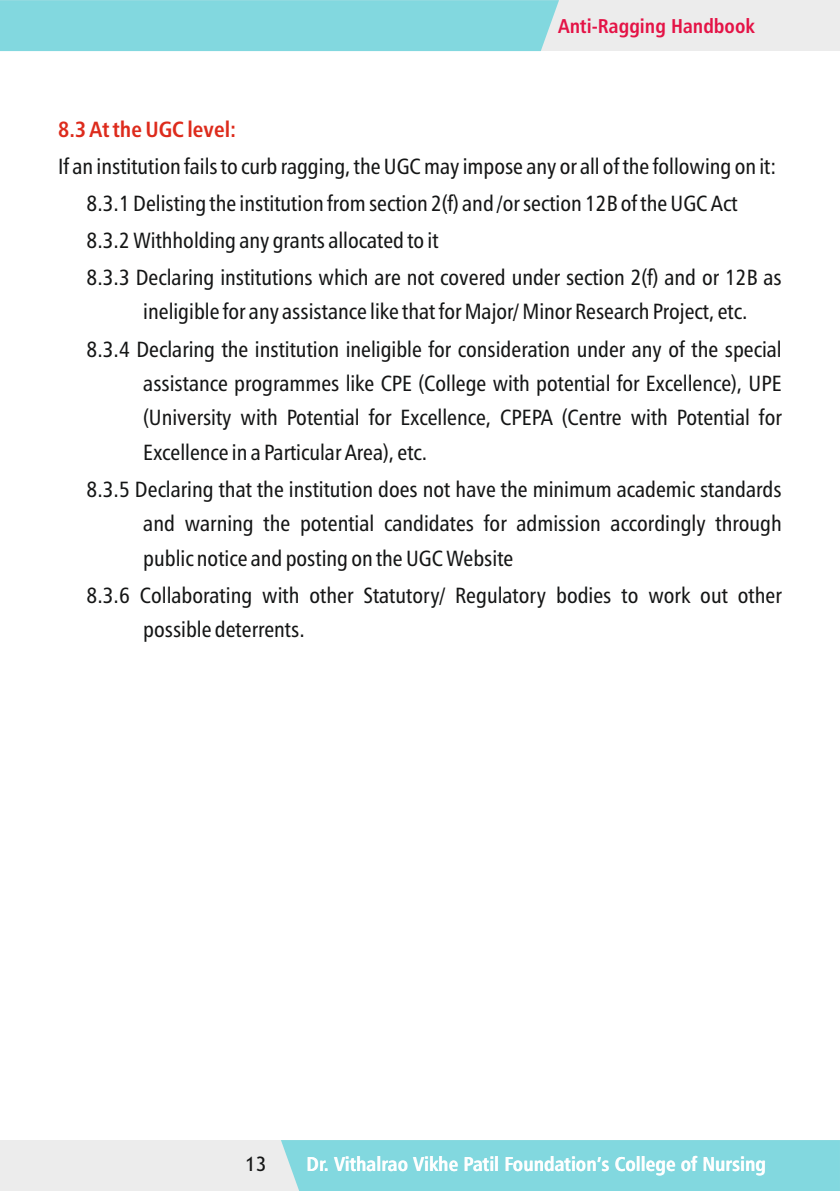
<style>
.page{position:relative;width:840px;height:1191px;background:#fff}
.page>*{position:absolute;margin:0;border:0;box-sizing:border-box;transform-origin:0 0}
.t1{font:22px/34.4px "Humanist 777 BT Roman Condensed B";color:#151616}
.t2{font:22px "Humanist 777 BT Bold Condensed B";color:#dd2b1c}
.t3{font:20px "Humanist 777 BT Bold Condensed B";color:#fff}
.t4{font:20px "Humanist 777 BT Bold Condensed B";color:#e41346}
.t5{font:20px "Trebuchet MS";color:#151616}
</style>
<div class="page">
<div style="left:0;top:0;width:839px;height:51px;background:#ececec"></div>
<div style="left:0;top:0;width:558px;height:51px;background:#82d8df"></div>
<div style="left:0;top:1140px;width:839px;height:51px;background:#ececec"></div>
<div style="left:281px;top:1140px;width:558px;height:51px;background:#82d8df"></div>
<p class="t4" style="left:558px;top:18px;width:198px">Anti-Ragging Handbook</p>
<p class="t2" style="left:58px;top:120px;width:179px">8.3 At the UGC level:</p>
<p class="t1" style="left:86px;top:149px;width:696px;line-height:37px;text-indent:-28px">If an institution fails to curb ragging, the UGC may impose any or all of the following on it:<br>8.3.1 Delisting the institution from section 2(f) and /or section 12B of the UGC Act 8.3.2 Withholding any grants allocated to it<br>8.3.3 Declaring institutions which are not covered under section 2(f) and or 12B as</p>
<p class="t1" style="left:86px;top:295px;width:696px;line-height:37px;text-indent:57px">ineligible for any assistance like that for Major/ Minor Research Project, etc.<br>8.3.4 Declaring the institution ineligible for consideration under any of the special</p>
<p class="t1" style="left:143px;top:368px;width:639px;text-align:justify">assistance programmes like CPE (College with potential for Excellence), UPE (University with Potential for Excellence, CPEPA (Centre with Potential for Excellence in a Particular Area), etc.</p>
<p class="t1" style="left:143px;top:474px;width:639px;text-align:justify;text-indent:-57px">8.3.5 Declaring that the institution does not have the minimum academic standards and warning the potential candidates for admission accordingly through public notice and posting on the UGC Website</p>
<p class="t1" style="left:143px;top:580px;width:639px;text-indent:-57px">8.3.6 Collaborating with other Statutory/ Regulatory bodies to work out other possible deterrents.</p>
<p class="t5" style="left:245px;top:1156px;width:22px">13</p>
<p class="t3" style="left:306px;top:1156px;width:461px">Dr. Vithalrao Vikhe Patil Foundation’s College of Nursing</p>
</div>
